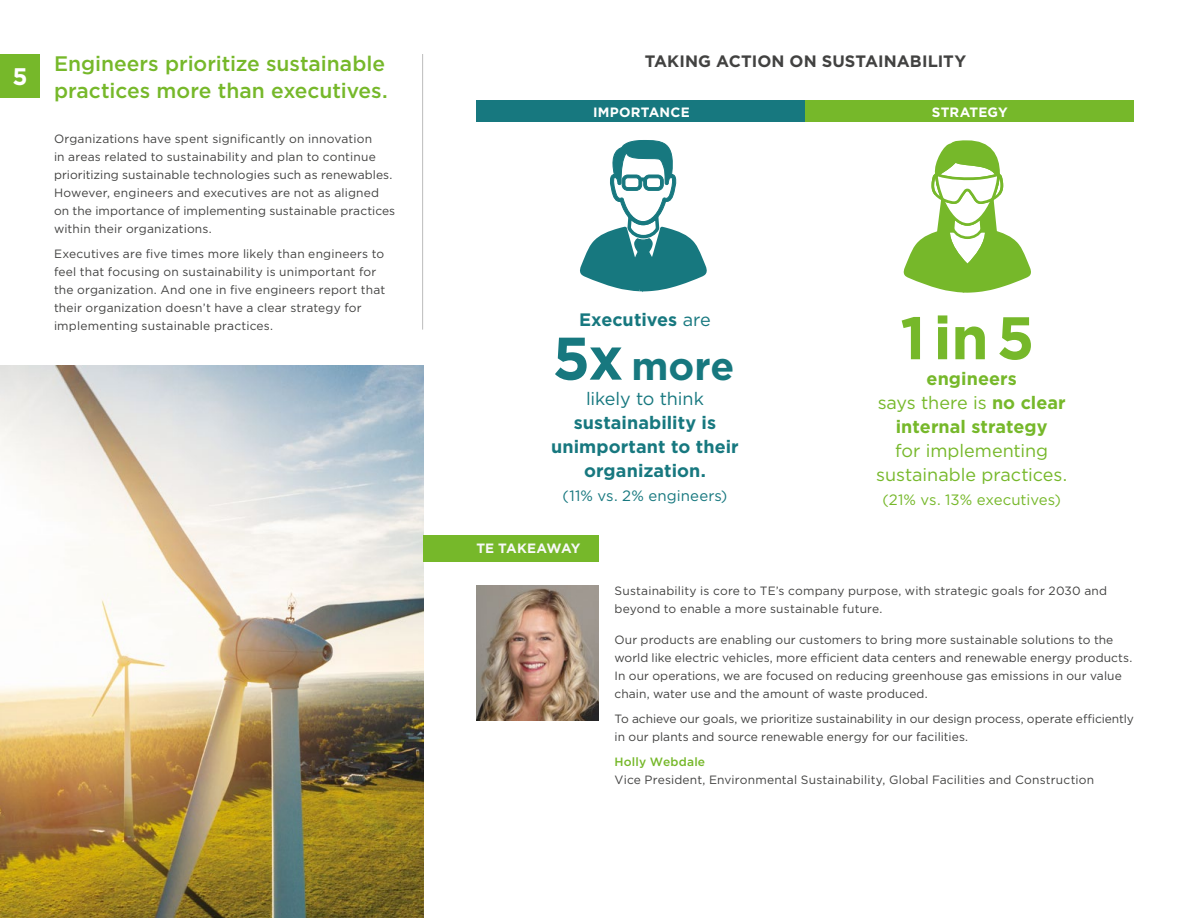
<style>
.page{position:relative;width:1188px;height:918px;background:#fff}
.page>*{position:absolute;margin:0;border:0;box-sizing:border-box;transform-origin:0 0}
.t1{font:700 60px "Gotham";color:#76b82a}
.t2{font:700 39px "Gotham";color:#17787f}
.t3{font:700 24px "Gotham";color:#fff}
.t4{font:500 21px/27px "Gotham";color:#76b82a}
.t5{font:700 18px/24px "Gotham";letter-spacing:.005em;color:#17787f;text-align:center}
.t6{font:700 18px/24px "Gotham";letter-spacing:.005em;color:#76b82a;text-align:center}
.t7{font:18px/24px "Gotham";letter-spacing:-.005em;color:#76b82a;text-align:center}
.t8{font:18px "Gotham";letter-spacing:-.01em;color:#17787f}
.t9{font:700 16.5px "Gotham";letter-spacing:.005em;color:#424241}
.t10{font:15px "Gotham";color:#76b82a}
.t11{font:15px "Gotham";letter-spacing:.01em;color:#17787f}
.t12{font:700 13.5px "Gotham";letter-spacing:.015em;color:#fff}
.t13{font:700 13.5px "Gotham";letter-spacing:-.02em;color:#f8f8f8}
.t14{font:12px/18px "Gotham";letter-spacing:.01em;color:#424241}
.t15{font:500 12px "Gotham";letter-spacing:.02em;color:#76b82a}
.s1{font-weight:400}
.s2{font-size:60px}
</style>
<div class="page">
<img style="left:0;top:366px;width:423px;height:552px">
<img style="left:477px;top:585px;width:121px;height:135px">
<div style="left:423px;top:535px;width:175px;height:27px;background:#76b82a"></div>
<div style="left:0;top:54px;width:40px;height:44px;background:#76b82a"></div>
<div style="left:477px;top:100px;width:329px;height:22px;background:#17787f"></div>
<div style="left:805px;top:100px;width:329px;height:22px;background:#76b82a"></div>
<hr style="left:422px;top:54px;width:1px;height:276px;background:#bcbcbc">
<svg style="left:903px;top:140px;width:128px;height:153px"></svg>
<svg style="left:580px;top:140px;width:127px;height:152px"></svg>
<h3 class="t3" style="left:12px;top:61px;width:17px">5</h3>
<h3 class="t4" style="left:54px;top:50px;width:335px">Engineers prioritize sustainable practices more than executives.</h3>
<p class="t14" style="left:54px;top:129px;width:343px">Organizations have spent significantly on innovation<br>in areas related to sustainability and plan to continue prioritizing sustainable technologies such as renewables.<br>However, engineers and executives are not as aligned on the importance of implementing sustainable practices within their organizations.</p>
<p class="t14" style="left:54px;top:244px;width:333px">Executives are five times more likely than engineers to feel that focusing on sustainability is unimportant for the organization. And one in five engineers report that their organization doesn’t have a clear strategy for implementing sustainable practices.</p>
<h3 class="t9" style="left:645px;top:50px;width:323px">TAKING ACTION ON SUSTAINABILITY</h3>
<p class="t12" style="left:593px;top:103px;width:98px">IMPORTANCE</p>
<p class="t12" style="left:932px;top:103px;width:77px">STRATEGY</p>
<h3 class="t5" style="left:579px;top:307px;width:133px">Executives <span class="s1">are</span></h3>
<h2 class="t2" style="left:552px;top:340px;width:183px"><span class="s2">5x</span> more</h2>
<h3 class="t8" style="left:586px;top:387px;width:119px">likely to think</h3>
<h3 class="t5" style="left:551px;top:411px;width:189px">sustainability is unimportant to their organization.</h3>
<p class="t11" style="left:562px;top:486px;width:167px">(11% vs. 2% engineers)</p>
<p class="t13" style="left:476px;top:539px;width:106px">TE TAKEAWAY</p>
<h1 class="t1" style="left:900px;top:298px;width:136px">1 in 5</h1>
<h3 class="t6" style="left:878px;top:366px;width:190px">engineers<br><span class="s1">says there is</span> no clear internal strategy</h3>
<h3 class="t7" style="left:876px;top:438px;width:192px">for implementing sustainable practices.</h3>
<p class="t10" style="left:882px;top:490px;width:180px">(21% vs. 13% executives)</p>
<p class="t14" style="left:615px;top:581px;width:494px">Sustainability is core to TE’s company purpose, with strategic goals for 2030 and beyond to enable a more sustainable future.</p>
<p class="t14" style="left:615px;top:631px;width:519px">Our products are enabling our customers to bring more sustainable solutions to the world like electric vehicles, more efficient data centers and renewable energy products.<br>In our operations, we are focused on reducing greenhouse gas emissions in our value chain, water use and the amount of waste produced.</p>
<p class="t14" style="left:615px;top:709px;width:521px">To achieve our goals, we prioritize sustainability in our design process, operate efficiently in our plants and source renewable energy for our facilities.</p>
<p class="t15" style="left:615px;top:754px;width:92px">Holly Webdale</p>
<p class="t14" style="left:615px;top:770px;width:481px">Vice President, Environmental Sustainability, Global Facilities and Construction</p>
</div>
